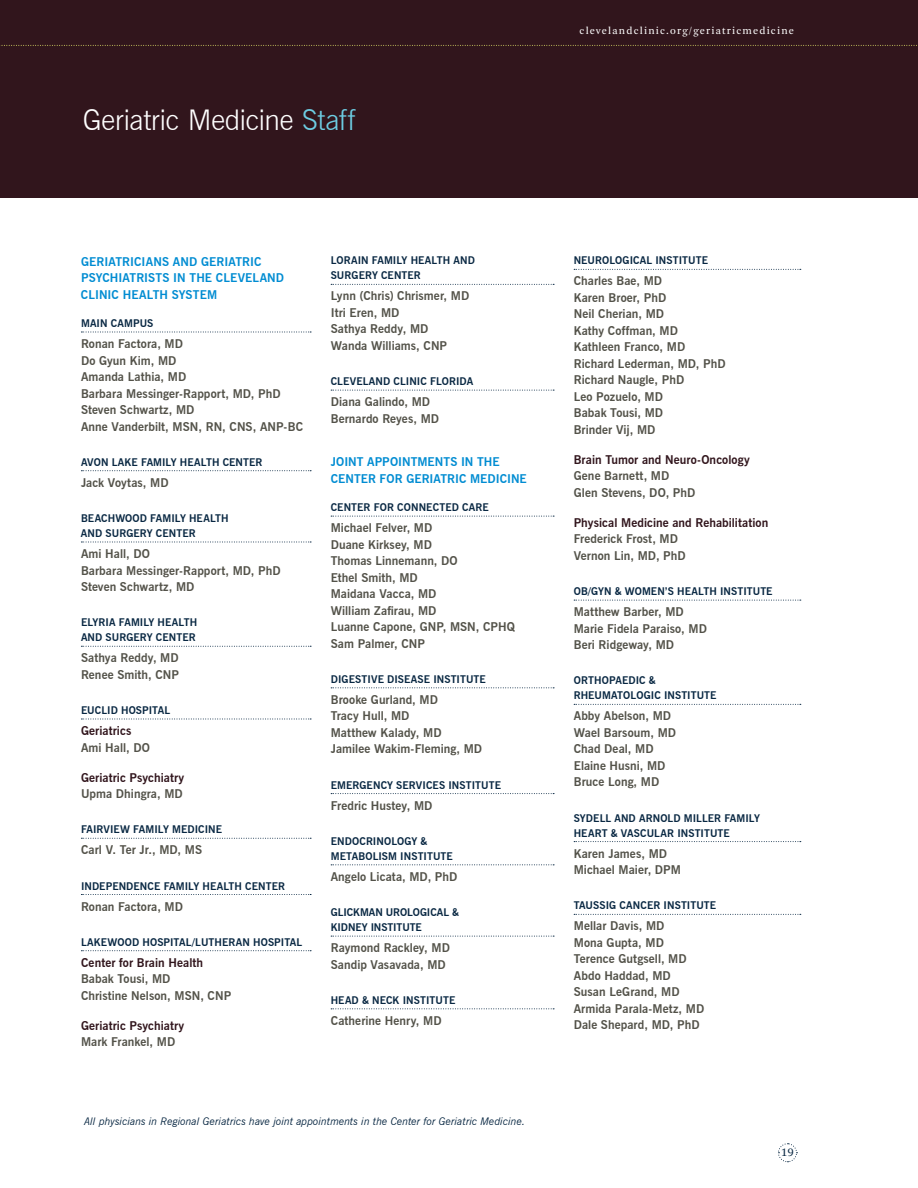
<style>
.page{position:relative;width:918px;height:1188px;background:#fff}
.page>*{position:absolute;margin:0;border:0;box-sizing:border-box;transform-origin:0 0}
.t1{font:300 28.5px "News Gothic BT";letter-spacing:-.01em;color:#fff}
.t2{font:700 12px/16.5px "News Gothic BT";letter-spacing:.005em;color:#535249}
.t3{font:700 12px "News Gothic BT";letter-spacing:.01em;color:#31151c}
.t4{font:700 12px/16.5px "News Gothic BT";letter-spacing:.005em;color:#008cd2}
.t5{font:12px "Arnhem Blond";color:#082742}
.t6{font:700 10.5px/15px "News Gothic BT";letter-spacing:.005em;color:#082742}
.t7{font:italic 10.5px "News Gothic BT";letter-spacing:-.005em;color:#082742}
.t8{font:10.5px "Arnhem Blond";letter-spacing:.11em;color:#fff}
.s1{color:#6dcde3}
</style>
<div class="page">
<div style="left:0;top:0;width:918px;height:198px;background:#31151c"></div>
<svg style="left:81px;top:332px;width:230px;height:1px"></svg>
<svg style="left:81px;top:470px;width:230px;height:1px"></svg>
<svg style="left:81px;top:542px;width:230px;height:1px"></svg>
<svg style="left:81px;top:646px;width:230px;height:1px"></svg>
<svg style="left:81px;top:719px;width:230px;height:1px"></svg>
<svg style="left:81px;top:838px;width:230px;height:1px"></svg>
<svg style="left:81px;top:894px;width:230px;height:1px"></svg>
<svg style="left:81px;top:950px;width:230px;height:1px"></svg>
<svg style="left:331px;top:284px;width:223px;height:1px"></svg>
<svg style="left:331px;top:390px;width:223px;height:1px"></svg>
<svg style="left:331px;top:516px;width:223px;height:1px"></svg>
<svg style="left:331px;top:687px;width:223px;height:1px"></svg>
<svg style="left:331px;top:793px;width:223px;height:1px"></svg>
<svg style="left:331px;top:864px;width:223px;height:1px"></svg>
<svg style="left:331px;top:936px;width:223px;height:1px"></svg>
<svg style="left:331px;top:1008px;width:223px;height:1px"></svg>
<svg style="left:574px;top:269px;width:227px;height:1px"></svg>
<svg style="left:574px;top:600px;width:227px;height:1px"></svg>
<svg style="left:574px;top:704px;width:227px;height:1px"></svg>
<svg style="left:574px;top:841px;width:227px;height:1px"></svg>
<svg style="left:574px;top:914px;width:227px;height:1px"></svg>
<svg style="left:0;top:45px;width:917px;height:1px"></svg>
<svg style="left:778px;top:1143px;width:19px;height:20px"></svg>
<h1 class="t1" style="left:83px;top:102px;width:274px">Geriatric Medicine <span class="s1">Staff</span></h1>
<p class="t8" style="left:580px;top:25px;width:216px">clevelandclinic.org/geriatricmedicine</p>
<p class="t4" style="left:81px;top:253px;width:181px">Geriatricians and Geriatric<br>Psych iatrists</p>
<p class="t4" style="left:173px;top:270px;width:25px">in the</p>
<p class="t4" style="left:216px;top:270px;width:23px">Cleve</p>
<p class="t4" style="left:253px;top:270px;width:31px">land</p>
<p class="t4" style="left:81px;top:286px;width:114px">Clinic Health System</p>
<p class="t6" style="left:81px;top:316px;width:45px">Main Camp</p>
<p class="t6" style="left:140px;top:316px;width:14px">us</p>
<p class="t2" style="left:81px;top:336px;width:224px">Ronan Factora, MD<br>Do Gyun Kim, MD<br>Amanda Lathia, MD<br>Barbara Messinger-Rapport, MD, PhD<br>Steven Schwartz, MD<br>Anne Vanderbilt, MSN, RN, CNS, AN P-BC</p>
<p class="t6" style="left:81px;top:455px;width:38px">Avo n Lake</p>
<p class="t6" style="left:141px;top:455px;width:110px">Fam ily Health Center</p>
<p class="t2" style="left:81px;top:474px;width:89px">Jack Voytas, MD</p>
<p class="t6" style="left:81px;top:511px;width:16px">Beachwood</p>
<p class="t6" style="left:150px;top:511px;width:73px">Fam ily Health</p>
<p class="t6" style="left:81px;top:526px;width:46px">And Surger</p>
<p class="t6" style="left:147px;top:526px;width:37px">y Center</p>
<p class="t2" style="left:81px;top:546px;width:201px">Ami Hall, DO<br>Barbara Messinger-Rapport, MD, PhD<br>Steven Schwartz, MD</p>
<p class="t6" style="left:81px;top:615px;width:65px">elyria FAMILY</p>
<p class="t6" style="left:81px;top:615px;width:118px;text-align:right">HEALTH<br>AN D SU RGERY CENTER</p>
<p class="t2" style="left:81px;top:650px;width:100px">Sathya Reddy, MD<br>Renee Smith, CNP</p>
<p class="t6" style="left:81px;top:703px;width:56px">Euclid Hosp</p>
<p class="t6" style="left:149px;top:703px;width:23px">ital</p>
<p class="t3" style="left:81px;top:724px;width:52px">Geriatrics</p>
<p class="t2" style="left:81px;top:739px;width:70px">Ami Hall, DO</p>
<p class="t3" style="left:81px;top:770px;width:105px">Geriatric Psychiatry</p>
<p class="t2" style="left:81px;top:786px;width:103px">Upma Dhingra, MD</p>
<p class="t6" style="left:81px;top:822px;width:141px">Fairview Fam ily Medicine</p>
<p class="t2" style="left:81px;top:842px;width:123px">Carl V. Ter Jr., MD, MS</p>
<p class="t6" style="left:81px;top:878px;width:19px">Indepe</p>
<p class="t6" style="left:119px;top:878px;width:155px">ndence Fam ily Health Center</p>
<p class="t2" style="left:81px;top:898px;width:104px">Ronan Factora, MD</p>
<p class="t6" style="left:81px;top:935px;width:9px">Lakewood</p>
<p class="t6" style="left:142px;top:935px;width:16px">Hosp</p>
<p class="t6" style="left:170px;top:935px;width:47px">ital/Luthera</p>
<p class="t6" style="left:243px;top:935px;width:26px">n Hosp</p>
<p class="t6" style="left:281px;top:935px;width:23px">ital</p>
<p class="t3" style="left:81px;top:955px;width:124px">Center for Brain Health</p>
<p class="t2" style="left:81px;top:971px;width:152px">Babak Tousi, MD<br>Christine Nelson, MSN, CNP</p>
<p class="t3" style="left:81px;top:1018px;width:105px">Geriatric Psychiatry</p>
<p class="t2" style="left:81px;top:1034px;width:96px">Mark Frankel, MD</p>
<p class="t6" style="left:331px;top:253px;width:8px">Lora</p>
<p class="t6" style="left:358px;top:253px;width:41px">in FAMILY</p>
<p class="t6" style="left:331px;top:253px;width:146px;text-indent:80px">HEALTH AND<br>SU RGERY cENTER</p>
<p class="t2" style="left:331px;top:288px;width:140px">Lynn (Chris) Chrismer, MD<br>Itri Eren, MD<br>Sathya Reddy, MD<br>Wanda Williams, CN P</p>
<p class="t6" style="left:331px;top:374px;width:20px">Cleve</p>
<p class="t6" style="left:363px;top:374px;width:105px">land Clinic Florida</p>
<p class="t2" style="left:331px;top:394px;width:110px">Diana Galindo, MD<br>Bernardo Reyes, MD</p>
<p class="t4" style="left:331px;top:454px;width:53px">Joint Appo</p>
<p class="t4" style="left:398px;top:454px;width:22px">intme</p>
<p class="t4" style="left:435px;top:454px;width:51px">nts in the</p>
<p class="t4" style="left:331px;top:470px;width:32px">Center</p>
<p class="t4" style="left:380px;top:470px;width:9px">for</p>
<p class="t4" style="left:406px;top:470px;width:121px">Geriatric Medicine</p>
<p class="t6" style="left:331px;top:500px;width:28px">Center</p>
<p class="t6" style="left:374px;top:500px;width:8px">for</p>
<p class="t6" style="left:397px;top:500px;width:37px">connected</p>
<p class="t6" style="left:462px;top:500px;width:8px">care</p>
<p class="t2" style="left:331px;top:520px;width:186px">Michael Felver, MD<br>Duane Kirksey, MD<br>Thomas Linnemann, DO<br>Ethel Smith, MD<br>Maidana Vacca, MD<br>William Zafirau, MD<br>Luanne Capone, GNP, MSN, CPHQ<br>Sam Palmer, CN P</p>
<p class="t6" style="left:331px;top:672px;width:19px">Digest</p>
<p class="t6" style="left:368px;top:672px;width:38px">ive Disease</p>
<p class="t6" style="left:433px;top:672px;width:48px">Institute</p>
<p class="t2" style="left:331px;top:691px;width:153px">Brooke Gurland, MD<br>Tracy Hull, MD<br>Matthew Kalady, MD<br>Jamilee Wakim-Fleming, MD</p>
<p class="t6" style="left:331px;top:777px;width:15px">Emerge</p>
<p class="t6" style="left:373px;top:777px;width:37px">ncy Serv</p>
<p class="t6" style="left:423px;top:777px;width:11px">ices</p>
<p class="t6" style="left:448px;top:777px;width:48px">Institute</p>
<p class="t2" style="left:331px;top:797px;width:103px">Fredric Hustey, MD</p>
<p class="t6" style="left:331px;top:834px;width:22px">Endocr</p>
<p class="t6" style="left:373px;top:834px;width:56px">inology &amp;</p>
<p class="t6" style="left:331px;top:849px;width:17px">Metabo</p>
<p class="t6" style="left:373px;top:849px;width:75px">lism institute</p>
<p class="t2" style="left:331px;top:868px;width:128px">Angelo Licata, MD, PhD</p>
<p class="t6" style="left:331px;top:905px;width:25px">Glickma</p>
<p class="t6" style="left:375px;top:905px;width:19px">n Uro</p>
<p class="t6" style="left:331px;top:905px;width:130px;text-indent:76px">log ical &amp;<br>Kidney I nstitute</p>
<p class="t2" style="left:331px;top:940px;width:121px">Raymond Rackley, MD<br>Sandip Vasavada, MD</p>
<p class="t6" style="left:331px;top:993px;width:15px">Head</p>
<p class="t6" style="left:362px;top:993px;width:18px">&amp; Neck</p>
<p class="t6" style="left:403px;top:993px;width:48px">Institute</p>
<p class="t2" style="left:331px;top:1012px;width:112px">Catherine Henry, MD</p>
<p class="t7" style="left:84px;top:1115px;width:443px">All physicians in Regional Geriatrics have joint appointments in the Center for Geriatric Medicine.</p>
<p class="t6" style="left:574px;top:253px;width:129px">Neurolog ical Institute</p>
<p class="t2" style="left:574px;top:273px;width:153px">Charles Bae, MD<br>Karen Broer, PhD<br>Neil Cherian, MD<br>Kathy Coffman, MD<br>Kathleen Franco, MD<br>Richard Lederman, MD, PhD<br>Richard Naugle, PhD<br>Leo Pozuelo, MD<br>Babak Tousi, MD<br>Brinder Vij, MD</p>
<p class="t3" style="left:574px;top:452px;width:178px">Brain Tumor and Neuro-Oncology</p>
<p class="t2" style="left:574px;top:468px;width:123px">Gene Barnett, MD<br>Glen Stevens, DO, PhD</p>
<p class="t3" style="left:574px;top:515px;width:196px">Physical Medicine and Rehabilitation</p>
<p class="t2" style="left:574px;top:531px;width:113px">Frederick Frost, MD<br>Vernon Lin, MD, PhD</p>
<p class="t6" style="left:574px;top:584px;width:70px">Ob/Gyn &amp; Wome</p>
<p class="t6" style="left:657px;top:584px;width:110px">n’s Health I nstitute</p>
<p class="t2" style="left:574px;top:604px;width:135px">Matthew Barber, MD<br>Marie Fidela Paraiso, MD<br>Beri Ridgeway, MD</p>
<p class="t6" style="left:574px;top:673px;width:15px">Orthopaed</p>
<p class="t6" style="left:636px;top:673px;width:22px">ic &amp;</p>
<p class="t6" style="left:574px;top:688px;width:37px">Rheumato</p>
<p class="t6" style="left:631px;top:688px;width:81px">log ic Institute</p>
<p class="t2" style="left:574px;top:708px;width:104px">Abby Abelson, MD<br>Wael Barsoum, MD<br>Chad Deal, MD<br>Elaine Husni, MD<br>Bruce Long, MD</p>
<p class="t6" style="left:574px;top:810px;width:188px">Sydell and Arnold Miller Fam ily<br>Heart</p>
<p class="t6" style="left:611px;top:825px;width:24px">&amp; Vasc</p>
<p class="t6" style="left:647px;top:825px;width:78px">ular Institute</p>
<p class="t2" style="left:574px;top:845px;width:109px">Karen James, MD<br>Michael Maier, DPM</p>
<p class="t6" style="left:574px;top:898px;width:75px">taussigcancer</p>
<p class="t6" style="left:664px;top:898px;width:48px">institute</p>
<p class="t2" style="left:574px;top:918px;width:132px">Mellar Davis, MD<br>Mona Gupta, MD<br>Terence Gutgsell, MD<br>Abdo Haddad, MD<br>Susan LeGrand, MD<br>Armida Parala-Metz, MD<br>Dale Shepard, MD, PhD</p>
<p class="t5" style="left:781px;top:1146px;width:14px">19</p>
</div>
